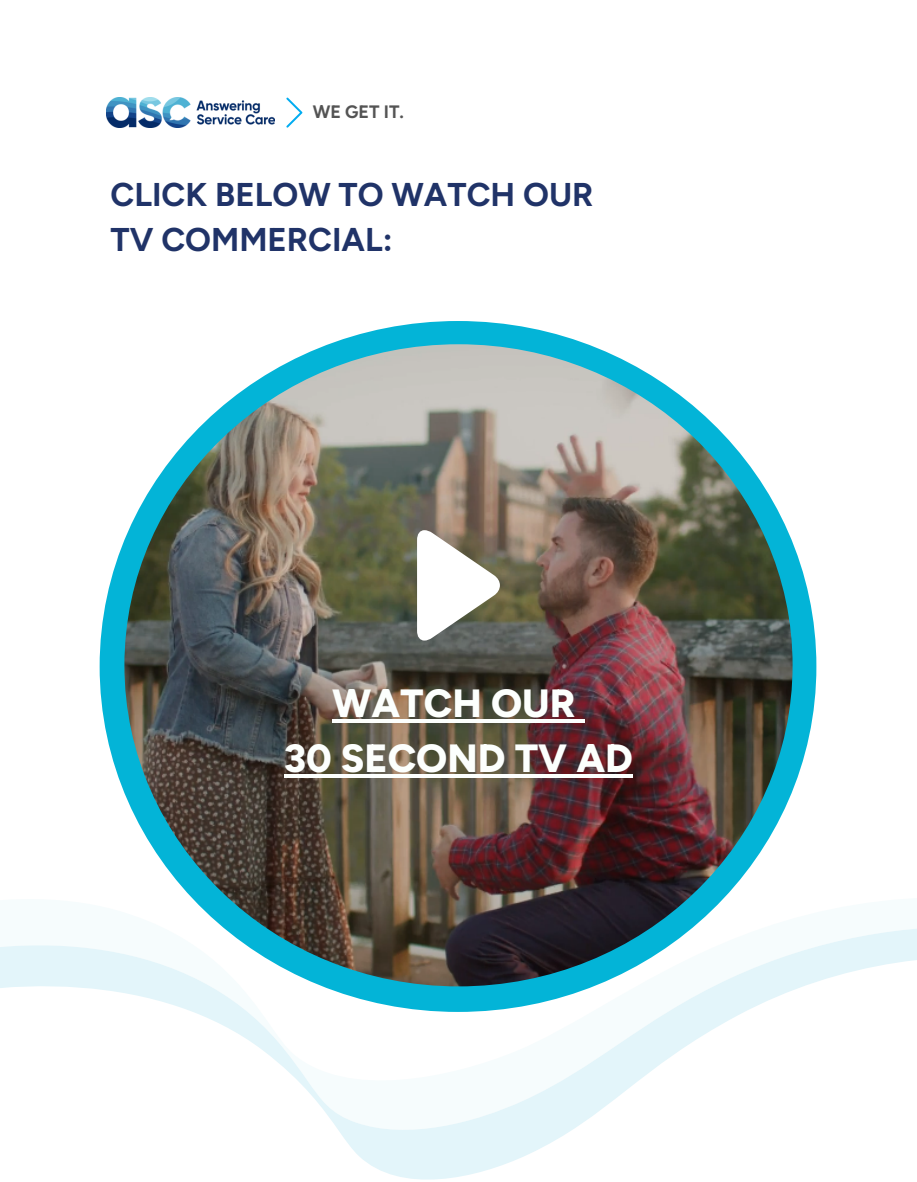
<style>
.page{position:relative;width:917px;height:1182px;background:#fff}
.page>*{position:absolute;margin:0;border:0;box-sizing:border-box;transform-origin:0 0}
.t1{font:800 39.3px/54.9px "Figtree";color:#fcfffd;text-align:center}
.t2{font:700 32.85px/45.8px "Figtree";color:#203368}
.t3{font:700 18px "Figtree";color:#545454}
</style>
<div class="page">
<svg style="left:286px;top:97px;width:16px;height:31px"></svg>
<svg style="left:0;top:923px;width:917px;height:257px"></svg>
<img style="left:107px;top:97px;width:167px;height:31px">
<div style="left:100px;top:321px;width:716px;height:690px;background:#03b4d7;border-radius:50%"></div>
<img style="left:124px;top:344px;width:668px;height:642px;border-radius:50%">
<svg style="left:417px;top:530px;width:83px;height:110px;background:#c5c3bd"></svg>
<hr style="left:332px;top:719px;width:243px;height:4px;background:#fcfffd">
<hr style="left:575px;top:719px;width:10px;height:4px;background:#fcfffd">
<hr style="left:284px;top:774px;width:349px;height:4px;background:#fcfffd">
<p class="t3" style="left:313px;top:101px;width:93px">WE GET IT.</p>
<p class="t2" style="left:111px;top:171px;width:484px">CLICK BELOW TO WATCH OUR<br>TV COMMERCIAL:</p>
<h2 class="t1" style="left:284px;top:676px;width:350px">WATCH OUR<br>30 SECOND TV AD</h2>
</div>
